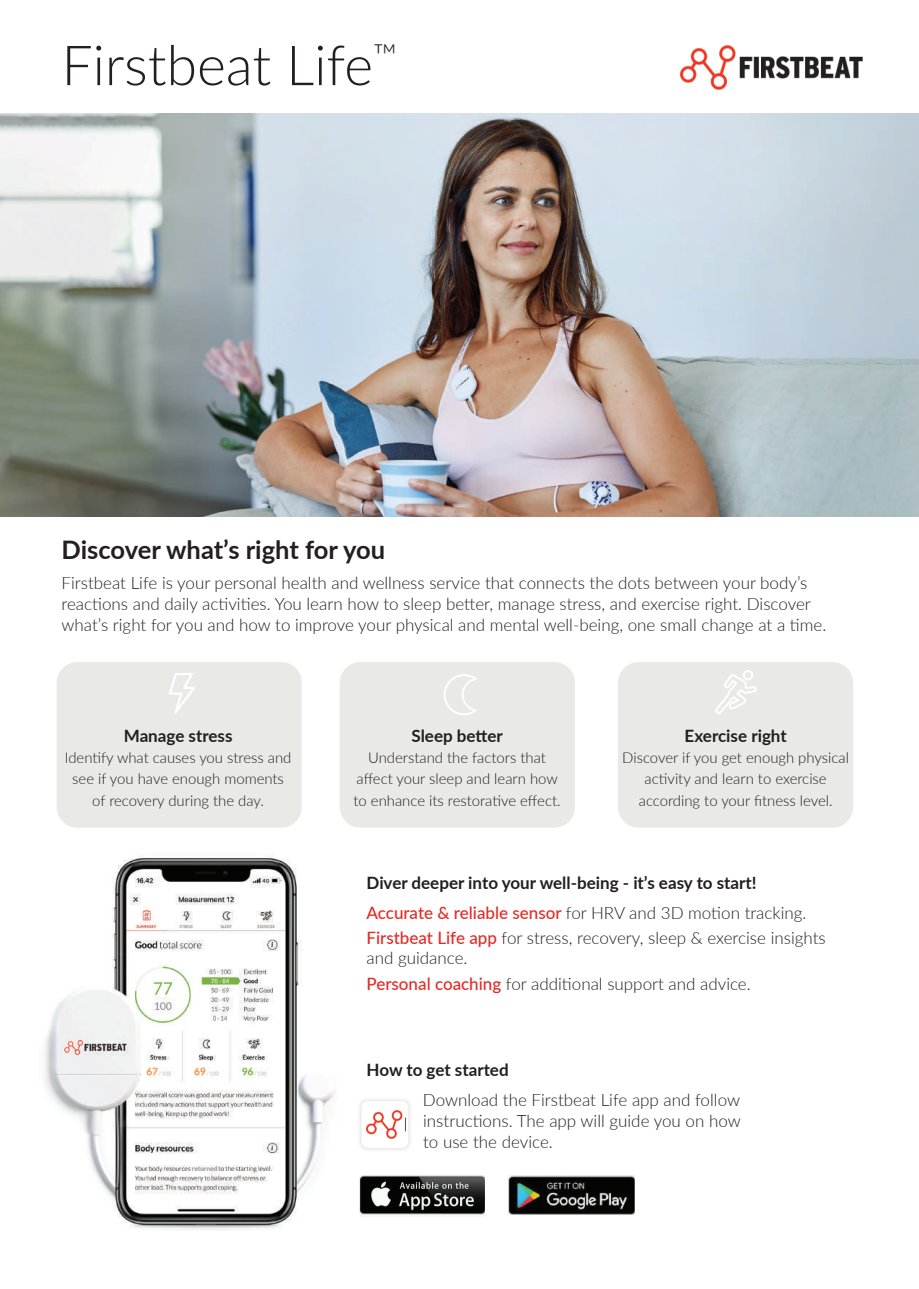
<style>
.page{position:relative;width:919px;height:1289px;background:#fff}
.page>*{position:absolute;margin:0;border:0;box-sizing:border-box;transform-origin:0 0}
.t1{font:300 55.35px "Lato";color:#231f20}
.t2{font:700 25.5px "Lato";color:#231f20}
.t3{font:300 16.95px/21.3px "Lato";color:#231f20}
.t4{font:700 16.95px/29.7px "Lato";color:#231f20}
.t5{font:300 14.85px/21.3px "Lato";color:#231f20;text-align:center}
.s1{font-weight:500;color:#e52a25}
.s2{font-weight:300}
</style>
<div class="page">
<div style="left:340px;top:662px;width:235px;height:165px;background:#e9e9e6;border-radius:21px"></div>
<div style="left:57px;top:662px;width:245px;height:165px;background:#e9e9e6;border-radius:21px"></div>
<div style="left:618px;top:662px;width:235px;height:165px;background:#e9e9e6;border-radius:21px"></div>
<img style="left:0;top:114px;width:918px;height:402px">
<img style="left:680px;top:46px;width:182px;height:43px">
<svg style="left:169px;top:673px;width:26px;height:40px"></svg>
<svg style="left:715px;top:670px;width:41px;height:44px"></svg>
<svg style="left:444px;top:674px;width:33px;height:41px"></svg>
<img style="left:44px;top:855px;width:320px;height:374px">
<img style="left:354px;top:1094px;width:56px;height:60px">
<div style="left:361px;top:1100px;width:47px;height:47px;background:#fff;border-radius:6px"></div>
<img style="left:367px;top:1110px;width:36px;height:28px">
<img style="left:358px;top:1173px;width:127px;height:43px">
<img style="left:508px;top:1175px;width:126px;height:39px">
<h1 class="t1" style="left:62px;top:27px;width:337px">Firstbeat Life<sup>™</sup></h1>
<h2 class="t2" style="left:62px;top:531px;width:325px">Discover what’s right for you</h2>
<p class="t3" style="left:62px;top:571px;width:766px">Firstbeat Life is your personal health and wellness service that connects the dots between your body’s reactions and daily activities. You learn how to sleep better, manage stress, and exercise right. Discover what’s right for you and how to improve your physical and mental well-being, one small change at a time.</p>
<p class="t4" style="left:124px;top:720px;width:110px">Manage stress</p>
<p class="t5" style="left:65px;top:746px;width:228px">Identify what causes you stress and see if you have enough moments of recovery during the day.</p>
<p class="t4" style="left:411px;top:720px;width:93px">Sleep better</p>
<p class="t5" style="left:353px;top:746px;width:208px">Understand the factors that affect your sleep and learn how to enhance its restorative effect.</p>
<p class="t4" style="left:684px;top:720px;width:104px">Exercise right</p>
<p class="t5" style="left:622px;top:746px;width:228px">Discover if you get enough physical activity and learn to exercise according to your fitness level.</p>
<p class="t4" style="left:366px;top:867px;width:441px">Diver deeper into your well-being - it’s easy to start!<br><span class="s1">Accurate &amp; reliable sensor</span> <span class="s2">for HRV and 3D motion tracking.</span></p>
<p class="t3" style="left:366px;top:927px;width:460px;line-height:20px"><span class="s1">Firstbeat Life app</span> for stress, recovery, sleep &amp; exercise insights and guidance.</p>
<p class="t3" style="left:366px;top:972px;width:386px"><span class="s1">Personal coaching</span> for additional support and advice.</p>
<p class="t4" style="left:366px;top:1054px;width:144px">How to get started</p>
<p class="t3" style="left:423px;top:1088px;width:319px;text-align:justify">Download the Firstbeat Life app and follow instructions. The app will guide you on how to use the device.</p>
</div>
